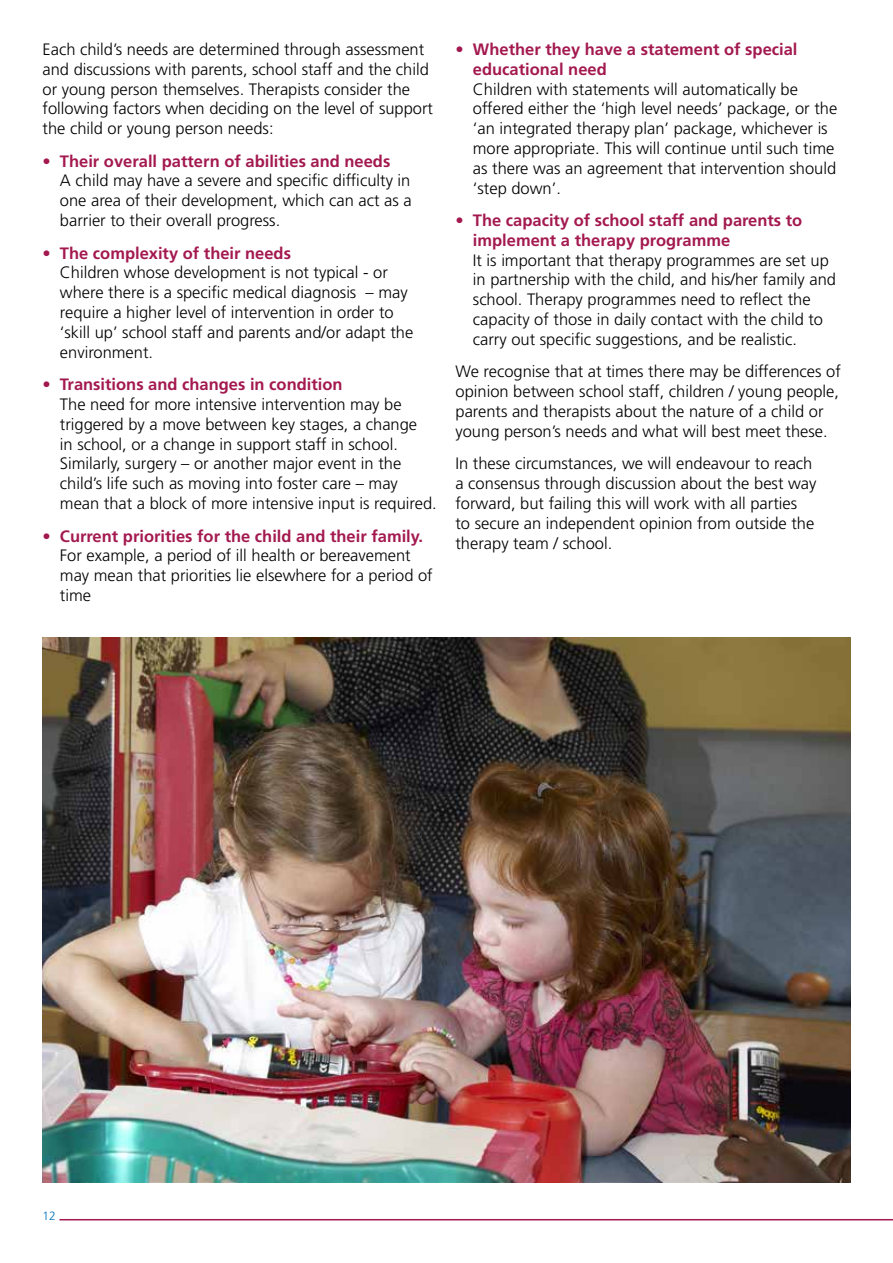
<style>
.page{position:relative;width:893px;height:1263px;background:#fff}
.page>*{position:absolute;margin:0;border:0;box-sizing:border-box;transform-origin:0 0}
.t1{font:300 16.5px/19.8px "Frutiger LT Std";color:#000}
.t2{font:700 16.5px/19.8px "Frutiger LT Std";color:#a3194f}
.t3{font:300 12px "Frutiger LT Std";color:#0072bb}
</style>
<div class="page">
<hr style="left:60px;top:1219px;width:833px;height:1px;background:#a3194f">
<img style="left:43px;top:638px;width:807px;height:545px">
<p class="t1" style="left:43px;top:40px;width:392px">Each child’s needs are determined through assessment and discussions with parents, school staff and the child or young person themselves. Therapists consider the following factors when deciding on the level of support the child or young person needs:</p>
<p class="t2" style="left:43px;top:151px;width:349px">• Their overall pattern of abilities and needs</p>
<p class="t1" style="left:60px;top:171px;width:353px;text-align:justify">A child may have a severe and specific difficulty in one area of their development, which can act as a barrier to their overall progress.</p>
<p class="t2" style="left:43px;top:243px;width:250px">• The complexity of their needs</p>
<p class="t1" style="left:60px;top:263px;width:355px">Children whose development is not typical - or where there is a specific medical diagnosis – may require a higher level of intervention in order to ‘skill up’ school staff and parents and/or adapt the environment.</p>
<p class="t2" style="left:43px;top:375px;width:302px">• Transitions and changes in condition</p>
<p class="t1" style="left:60px;top:395px;width:378px">The need for more intensive intervention may be triggered by a move between key stages, a change<br>in school, or a change in support staff in school.<br>Similarly, surgery – or another major event in the child’s life such as moving into foster care – may mean that a block of more intensive input is required.</p>
<p class="t2" style="left:43px;top:526px;width:382px">• Current priorities for the child and their family.</p>
<p class="t1" style="left:60px;top:546px;width:374px">For example, a period of ill health or bereavement may mean that priorities lie elsewhere for a period of time</p>
<p class="t2" style="left:473px;top:39px;width:326px;text-indent:-17px">• Whether they have a statement of special educational need</p>
<p class="t1" style="left:473px;top:79px;width:366px">Children with statements will automatically be offered either the ‘high level needs’ package, or the ‘an integrated therapy plan’ package, whichever is more appropriate. This will continue until such time as there was an agreement that intervention should ‘step down’.</p>
<p class="t2" style="left:473px;top:210px;width:331px;text-indent:-17px">• The capacity of school staff and parents to implement a therapy programme</p>
<p class="t1" style="left:473px;top:250px;width:365px">It is important that therapy programmes are set up in partnership with the child, and his/her family and school. Therapy programmes need to reflect the capacity of those in daily contact with the child to carry out specific suggestions, and be realistic.</p>
<p class="t1" style="left:455px;top:362px;width:387px">We recognise that at times there may be differences of opinion between school staff, children / young people, parents and therapists about the nature of a child or young person’s needs and what will best meet these.</p>
<p class="t1" style="left:455px;top:454px;width:362px">In these circumstances, we will endeavour to reach a consensus through discussion about the best way forward, but failing this will work with all parties<br>to secure an independent opinion from outside the therapy team / school.</p>
<p class="t3" style="left:43px;top:1209px;width:15px">12</p>
</div>
